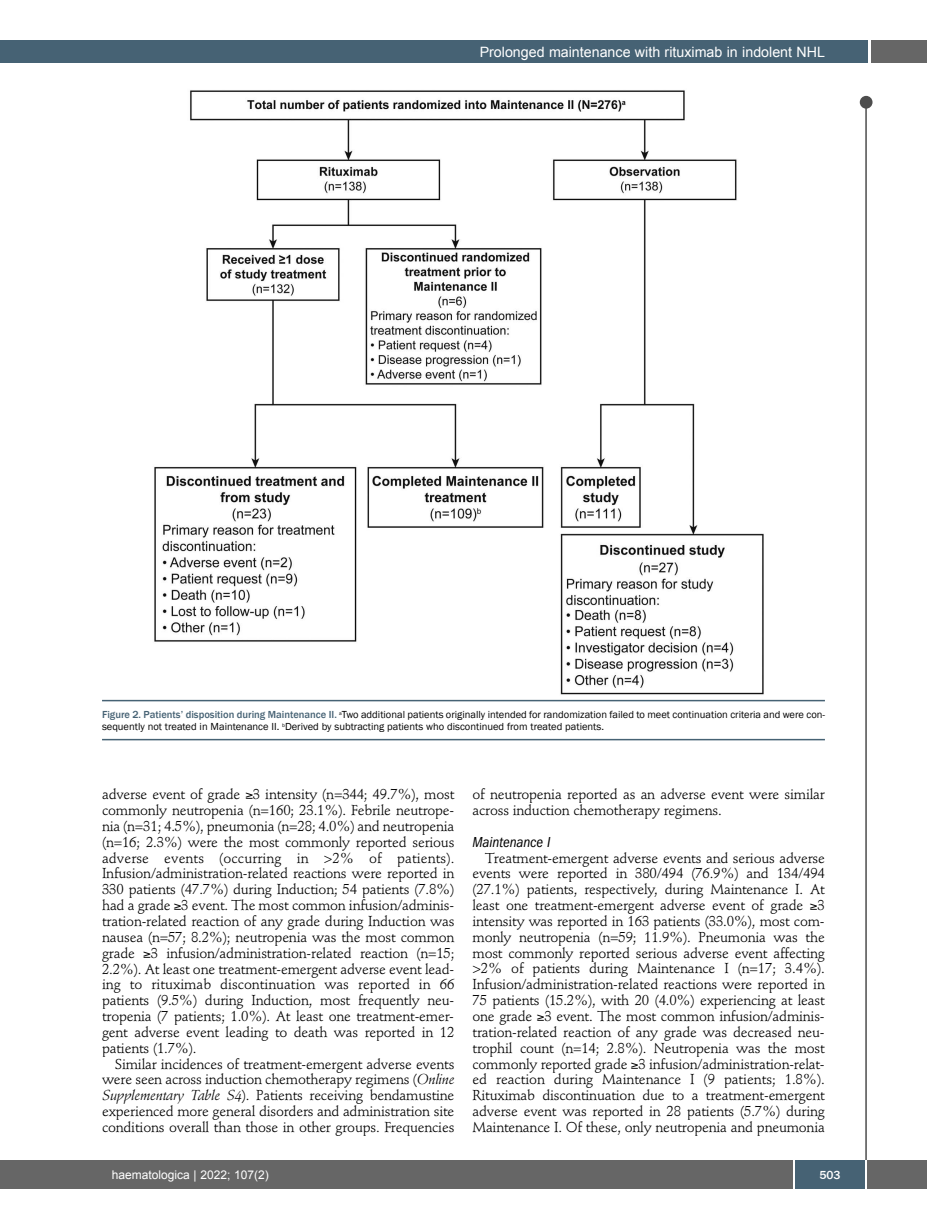
<style>
.page{position:relative;width:927px;height:1225px;background:#fff}
.page>*{position:absolute;margin:0;border:0;box-sizing:border-box;transform-origin:0 0}
.t1{font:italic condensed 15px "Franklin Gothic";letter-spacing:-.005em;color:#000}
.t2{font:14.25px/15.9px "Stempel Schneidler";letter-spacing:-.015em;color:#000;text-align:justify}
.t3{font:14.25px "Arial";color:#fff}
.t4{font:12px "Arial";color:#fff}
.t5{font:500 12px "Franklin Gothic";color:#fff}
.t6{font:10.5px/12px "Franklin Gothic";color:#000}
.s1{font-weight:500;color:#466274}
.s2{font-style:italic}
</style>
<div class="page">
<div style="left:860px;top:96px;width:12px;height:13px;background:#4d4d4d;border-radius:50%"></div>
<hr style="left:865px;top:98px;width:2px;height:1062px;background:#4d4d4d">
<div style="left:871px;top:40px;width:56px;height:22px;background:#666"></div>
<div style="left:18px;top:40px;width:849px;height:22px;background:#466274"></div>
<div style="left:17px;top:1160px;width:910px;height:28px;background:#666"></div>
<div style="left:795px;top:1160px;width:70px;height:28px;background:#466274"></div>
<hr style="left:793px;top:1160px;width:2px;height:28px;background:#fff">
<hr style="left:865px;top:1160px;width:2px;height:28px;background:#fff">
<div style="left:0;top:40px;width:19px;height:22px;background:#466274"></div>
<div style="left:0;top:1160px;width:18px;height:28px;background:#666"></div>
<img style="left:147px;top:90px;width:623px;height:610px">
<hr style="left:102px;top:700px;width:723px;height:1px;background:#466274">
<hr style="left:102px;top:739px;width:723px;height:1px;background:#466274">
<p class="t3" style="left:480px;top:44px;width:347px">Prolonged maintenance with rituximab in indolent NHL</p>
<p class="t6" style="left:102px;top:708px;width:725px"><span class="s1">Figure 2. Patients’ disposition during Maintenance II.</span> <sup>a</sup>Two additional patients originally intended for randomization failed to meet continuation criteria and were con&shy;sequently not treated in Maintenance II. <sup>b</sup>Derived by subtracting patients who discontinued from treated patients.</p>
<p class="t2" style="left:102px;top:788px;width:354px">adverse event of grade ≥3 intensity (n=344; 49.7%), most commonly neutropenia (n=160; 23.1%). Febrile neutrope&shy;nia (n=31; 4.5%), pneumonia (n=28; 4.0%) and neutropenia (n=16; 2.3%) were the most commonly reported serious adverse events (occurring in &gt;2% of patients).<br>Infusion/administration-related reactions were reported in 330 patients (47.7%) during Induction; 54 patients (7.8%) had a grade ≥3 event. The most common infusion/adminis&shy;tration-related reaction of any grade during Induction was nausea (n=57; 8.2%); neutropenia was the most common grade ≥3 infusion/administration-related reaction (n=15; 2.2%). At least one treatment-emergent adverse event lead&shy;ing to rituximab discontinuation was reported in 66 patients (9.5%) during Induction, most frequently neu&shy;tropenia (7 patients; 1.0%). At least one treatment-emer&shy;gent adverse event leading to death was reported in 12 patients (1.7%).</p>
<p class="t2" style="left:102px;top:1057px;width:354px;text-indent:13px">Similar incidences of treatment-emergent adverse events were seen across induction chemotherapy regimens (<span class="s2">Online Supplementary Table S4</span>). Patients receiving bendamustine experienced more general disorders and administration site conditions overall than those in other groups. Frequencies</p>
<p class="t2" style="left:472px;top:788px;width:354px">of neutropenia reported as an adverse event were similar across induction chemotherapy regimens.</p>
<p class="t1" style="left:472px;top:836px;width:79px">Maintenance I</p>
<p class="t2" style="left:472px;top:851px;width:354px;text-indent:13px">Treatment-emergent adverse events and serious adverse events were reported in 380/494 (76.9%) and 134/494 (27.1%) patients, respectively, during Maintenance I. At least one treatment-emergent adverse event of grade ≥3 intensity was reported in 163 patients (33.0%), most com&shy;monly neutropenia (n=59; 11.9%). Pneumonia was the most commonly reported serious adverse event affecting &gt;2% of patients during Maintenance I (n=17; 3.4%).<br>Infusion/administration-related reactions were reported in 75 patients (15.2%), with 20 (4.0%) experiencing at least one grade ≥3 event. The most common infusion/adminis&shy;tration-related reaction of any grade was decreased neu&shy;trophil count (n=14; 2.8%). Neutropenia was the most commonly reported grade ≥3 infusion/administration-relat&shy;ed reaction during Maintenance I (9 patients; 1.8%).<br>Rituximab discontinuation due to a treatment-emergent adverse event was reported in 28 patients (5.7%) during Maintenance I. Of these, only neutropenia and pneumonia</p>
<p class="t4" style="left:112px;top:1168px;width:158px">haematologica | 2022; 107(2)</p>
<p class="t5" style="left:819px;top:1167px;width:23px">503</p>
</div>
